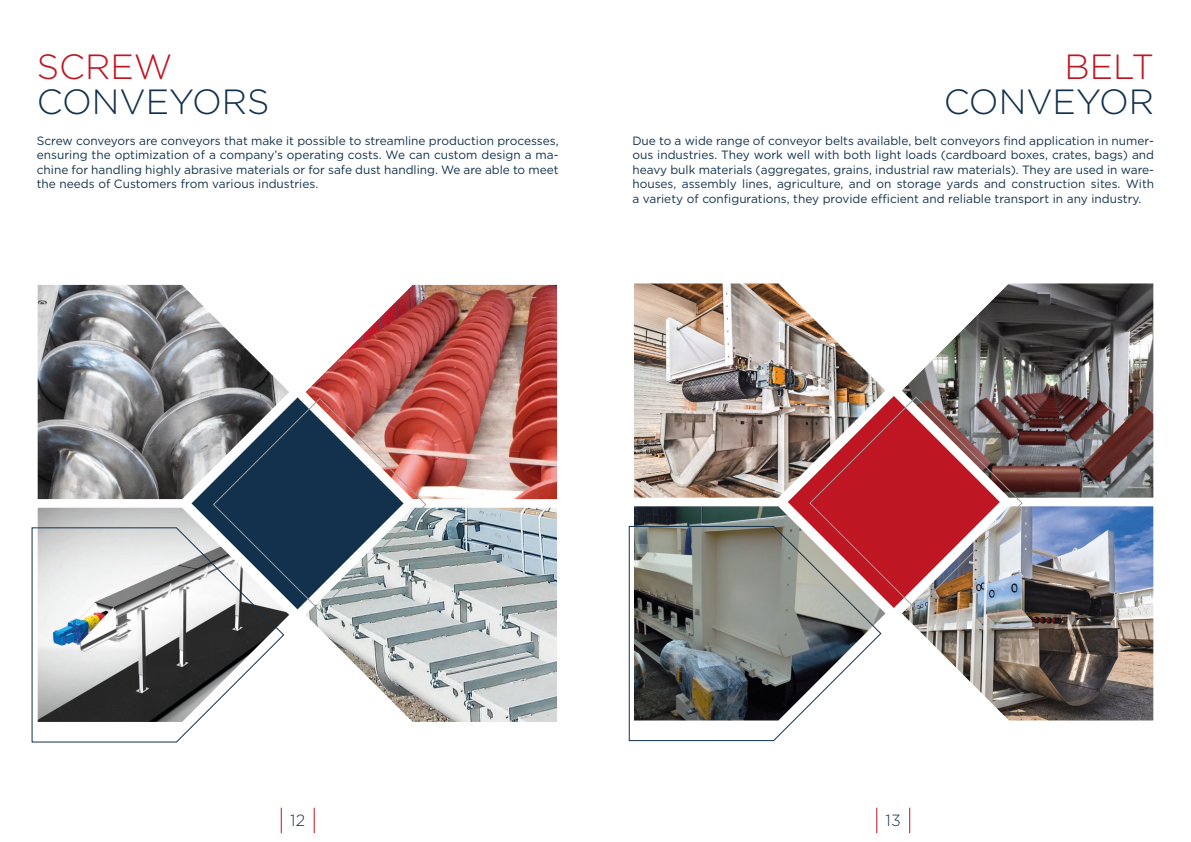
<style>
.page{position:relative;width:1191px;height:842px;background:#fff}
.page>*{position:absolute;margin:0;border:0;box-sizing:border-box;transform-origin:0 0}
.t1{font:300 35px "Gotham";color:#12314c}
.t2{font:300 35px "Gotham";color:#be1622}
.t3{font:300 16.2px "Gotham";color:#12314c}
.t4{font:12px/14.4px "Gotham";color:#12314c;text-align:justify}
</style>
<div class="page">
<svg style="left:876px;top:808px;width:1px;height:25px"></svg>
<svg style="left:909px;top:808px;width:1px;height:25px"></svg>
<svg style="left:281px;top:808px;width:1px;height:25px"></svg>
<svg style="left:314px;top:808px;width:1px;height:25px"></svg>
<img style="left:902px;top:283px;width:251px;height:215px">
<img style="left:305px;top:285px;width:252px;height:214px">
<img style="left:634px;top:283px;width:251px;height:215px">
<img style="left:38px;top:285px;width:251px;height:214px">
<img style="left:902px;top:506px;width:251px;height:214px">
<img style="left:306px;top:508px;width:251px;height:214px">
<img style="left:634px;top:506px;width:251px;height:111px">
<img style="left:38px;top:508px;width:251px;height:111px">
<svg style="left:628px;top:525px;width:254px;height:217px"></svg>
<svg style="left:31px;top:527px;width:254px;height:216px"></svg>
<img style="left:808px;top:396px;width:215px;height:214px">
<svg style="left:212px;top:397px;width:215px;height:215px;background:#6e727e"></svg>
<h1 class="t2" style="left:37px;top:45px;width:137px">SCREW</h1>
<h1 class="t1" style="left:37px;top:80px;width:234px">CONVEYORS</h1>
<h1 class="t2" style="left:1064px;top:45px;width:91px">BELT</h1>
<h1 class="t1" style="left:943px;top:80px;width:212px">CONVEYOR</h1>
<p class="t4" style="left:37px;top:133px;width:523px">Screw conveyors are conveyors that make it possible to streamline production processes, ensuring the optimization of a company’s operating costs. We can custom design a ma&shy;chine for handling highly abrasive materials or for safe dust handling. We are able to meet the needs of Customers from various industries.</p>
<p class="t4" style="left:632px;top:133px;width:523px">Due to a wide range of conveyor belts available, belt conveyors find application in numer&shy;ous industries. They work well with both light loads (cardboard boxes, crates, bags) and heavy bulk materials (aggregates, grains, industrial raw materials). They are used in ware&shy;houses, assembly lines, agriculture, and on storage yards and construction sites. With a variety of configurations, they provide efficient and reliable transport in any industry.</p>
<h2 class="t3" style="left:290px;top:810px;width:17px">12</h2>
<h2 class="t3" style="left:885px;top:810px;width:17px">13</h2>
</div>
